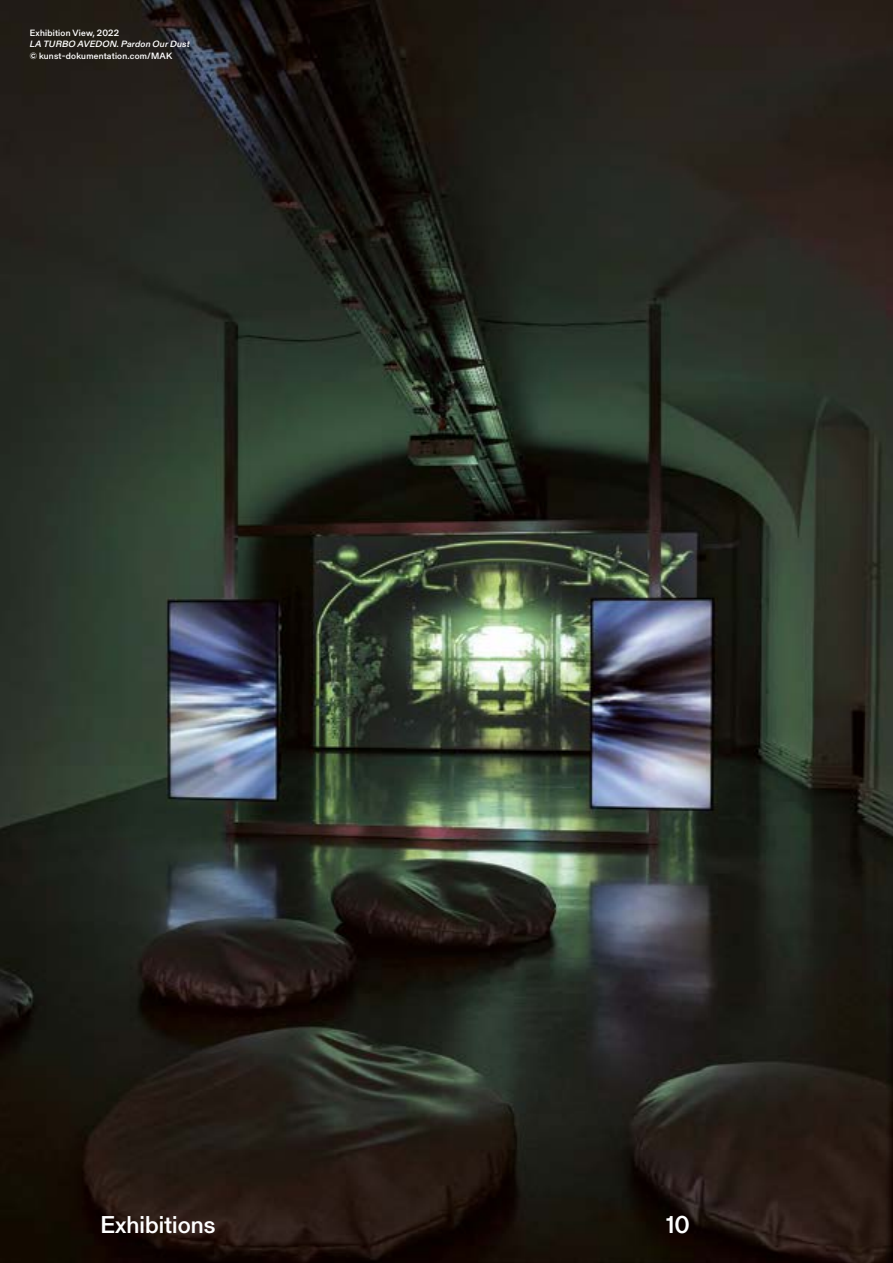
<style>
.page{position:relative;width:893px;height:1263px;background:#fff}
.page>*{position:absolute;margin:0;border:0;box-sizing:border-box;transform-origin:0 0}
.t1{font:500 24px "Gerstner Programm MAK";color:#fff}
.t2{font:500 9px "Gerstner Programm MAK";letter-spacing:.025em;color:#fff}
.t3{font:italic 500 9px "Gerstner Programm MAK";letter-spacing:.02em;color:#fff}
</style>
<div class="page">
<img style="left:0;top:0;width:893px;height:1263px">
<p class="t2" style="left:30px;top:27px;width:91px">Exhibition View, 2022</p>
<p class="t3" style="left:30px;top:38px;width:161px">LA TURBO AVEDON. Pardon Our Dust</p>
<p class="t2" style="left:30px;top:49px;width:144px">© kunst-dokumentation.com/MAK</p>
<h1 class="t1" style="left:100px;top:1208px;width:117px">Exhibitions</h1>
<h1 class="t1" style="left:666px;top:1208px;width:25px">10</h1>
</div>
